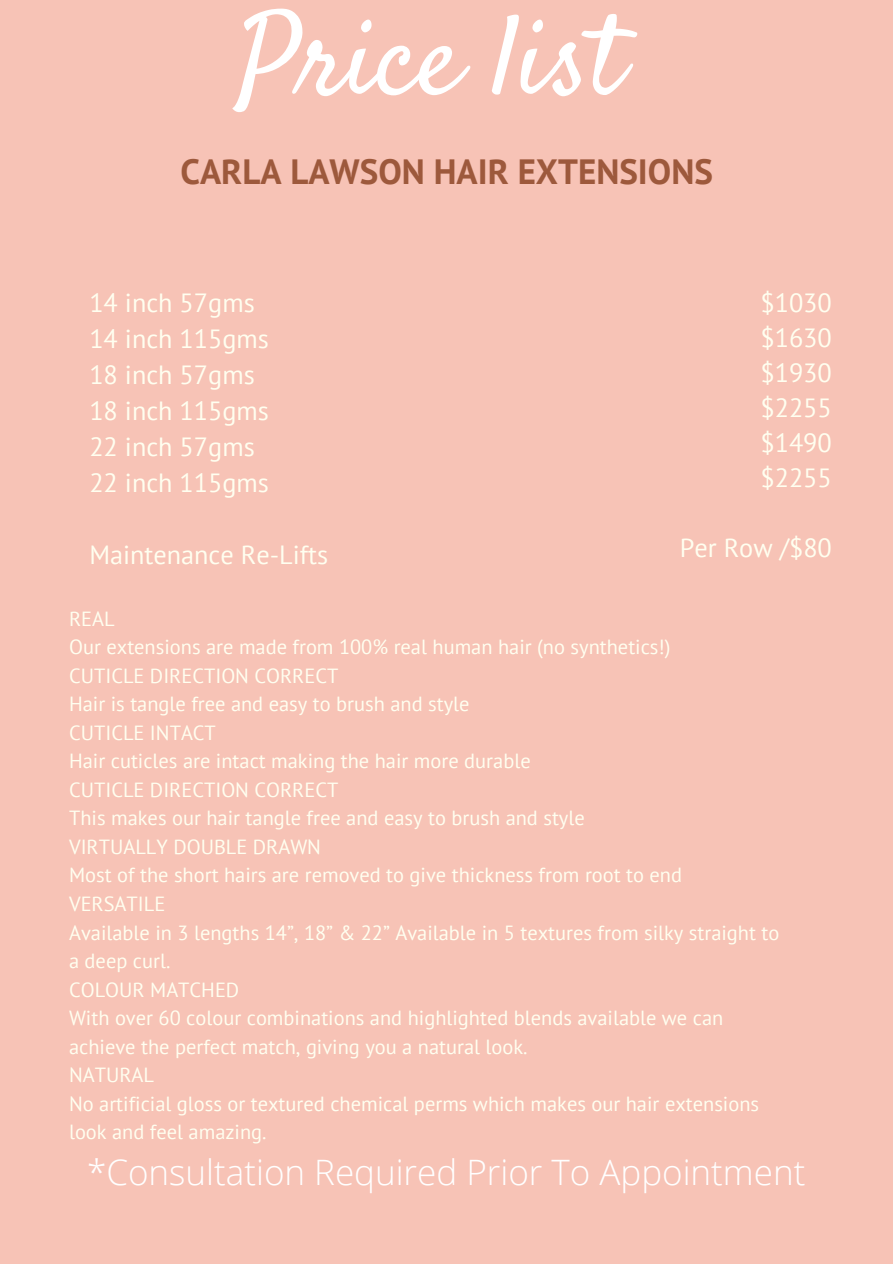
<style>
.page{position:relative;width:893px;height:1264px;background:#fff}
.page>*{position:absolute;margin:0;border:0;box-sizing:border-box;transform-origin:0 0}
.t1{font:113.55px "Satisfy";color:#fff}
.t2{font:300 34.95px "Open Sans";color:#fff}
.t3{font:700 34.95px "PT Sans";color:#9d593c}
.t4{font:26.25px/36.2px "PT Sans";color:#fffff0}
.t5{font:20.4px "PT Sans";color:#fffff0}
</style>
<div class="page">
<div style="left:0;top:0;width:892px;height:1263px;background:#f7c3b6"></div>
<h1 class="t1" style="left:238px;top:-14px;width:387px">Price list</h1>
<p class="t3" style="left:180px;top:148px;width:534px">CARLA LAWSON HAIR EXTENSIONS</p>
<h2 class="t4" style="left:89px;top:284px;width:181px">14 inch 57gms<br>14 inch 115gms<br>18 inch 57gms<br>18 inch 115gms<br>22 inch 57gms<br>22 inch 115gms</h2>
<h4 class="t4" style="left:760px;top:285px;width:73px;line-height:35.1px;text-align:justify">$1030 $1630 $1930 $2255 $1490 $2255</h4>
<h4 class="t4" style="left:89px;top:536px;width:240px">Maintenance Re-Lifts</h4>
<h4 class="t4" style="left:679px;top:529px;width:154px">Per Row /$80</h4>
<h4 class="t5" style="left:69px;top:604px;width:47px">REAL</h4>
<p class="t5" style="left:69px;top:633px;width:603px">Our extensions are made from 100% real human hair (no synthetics!)</p>
<p class="t5" style="left:69px;top:662px;width:271px">CUTICLE DIRECTION CORRECT</p>
<p class="t5" style="left:69px;top:690px;width:402px">Hair is tangle free and easy to brush and style</p>
<p class="t5" style="left:69px;top:719px;width:148px">CUTICLE INTACT</p>
<p class="t5" style="left:69px;top:747px;width:463px">Hair cuticles are intact making the hair more durable</p>
<p class="t5" style="left:69px;top:776px;width:271px">CUTICLE DIRECTION CORRECT</p>
<p class="t5" style="left:69px;top:804px;width:517px">This makes our hair tangle free and easy to brush and style</p>
<p class="t5" style="left:69px;top:833px;width:253px">VIRTUALLY DOUBLE DRAWN</p>
<p class="t5" style="left:69px;top:861px;width:614px">Most of the short hairs are removed to give thickness from root to end</p>
<p class="t5" style="left:69px;top:890px;width:98px">VERSATILE</p>
<p class="t5" style="left:69px;top:918px;width:711px">Available in 3 lengths 14”, 18” &amp; 22” Available in 5 textures from silky straight to</p>
<p class="t5" style="left:69px;top:947px;width:103px">a deep curl.</p>
<p class="t5" style="left:69px;top:975px;width:172px">COLOUR MATCHED</p>
<p class="t5" style="left:69px;top:1004px;width:655px">With over 60 colour combinations and highlighted blends available we can</p>
<p class="t5" style="left:69px;top:1033px;width:460px">achieve the perfect match, giving you a natural look.</p>
<p class="t5" style="left:69px;top:1061px;width:86px">NATURAL</p>
<p class="t5" style="left:69px;top:1090px;width:691px">No artificial gloss or textured chemical perms which makes our hair extensions</p>
<p class="t5" style="left:69px;top:1118px;width:199px">look and feel amazing.</p>
<h3 class="t2" style="left:87px;top:1147px;width:719px">*Consultation Required Prior To Appointment</h3>
</div>
